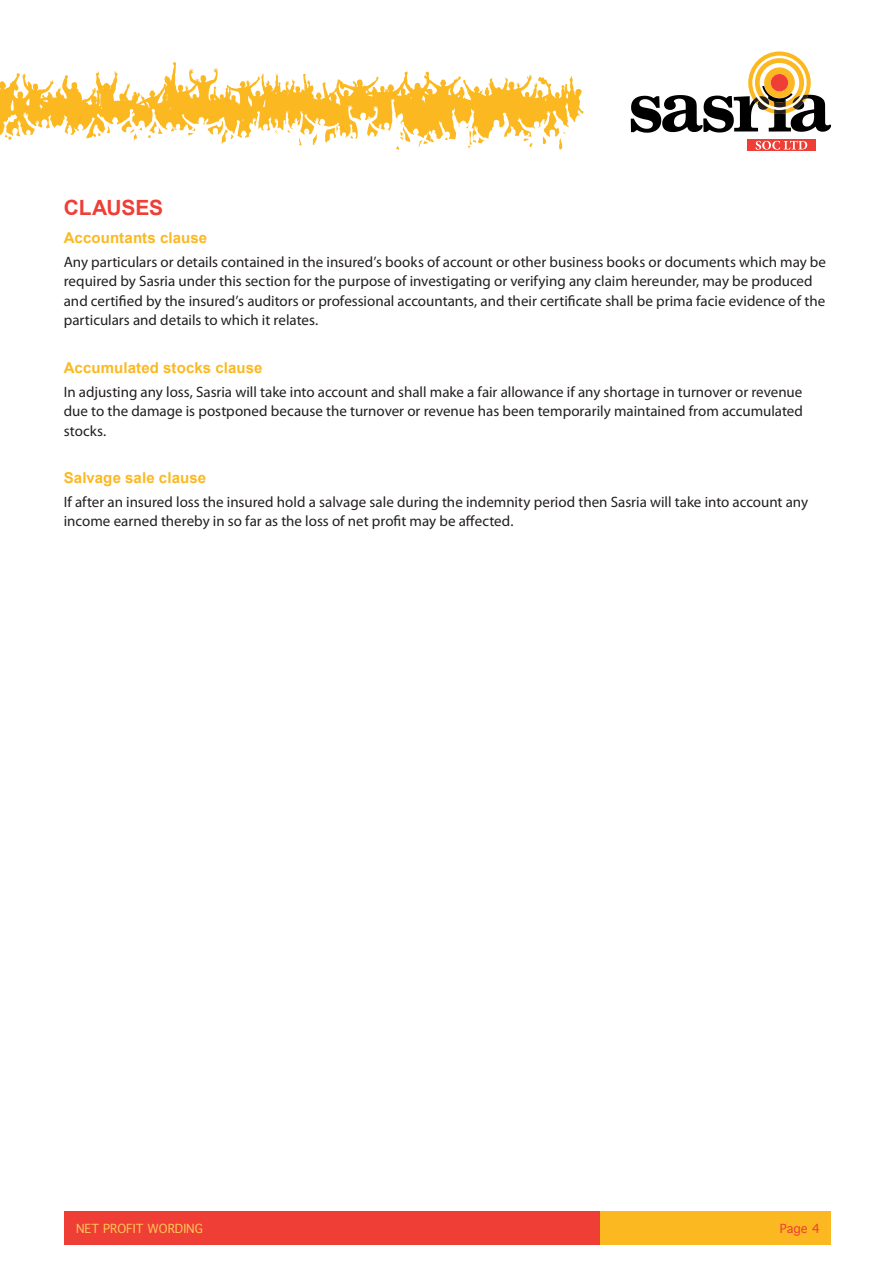
<style>
.page{position:relative;width:893px;height:1263px;background:#fff}
.page>*{position:absolute;margin:0;border:0;box-sizing:border-box;transform-origin:0 0}
.t1{font:700 21px "Arial";letter-spacing:-.01em;color:#ee3e35}
.t2{font:15px/19.5px "Myriad Pro";color:#231f20}
.t3{font:700 15px "Arial";letter-spacing:.01em;color:#fcb821}
.t4{font:12px "Geneva";color:#fec555}
.t5{font:12px "Geneva";color:#ee3e35}
</style>
<div class="page">
<div style="left:747px;top:139px;width:69px;height:12px;background:#ee3e35"></div>
<svg style="left:756px;top:141px;width:51px;height:9px"></svg>
<svg style="left:631px;top:51px;width:200px;height:82px"></svg>
<div style="left:771px;top:74px;width:17px;height:18px;background:#ee3e35;border-radius:50%"></div>
<div style="left:584px;top:1211px;width:246px;height:33px;background:#fcb821"></div>
<div style="left:65px;top:1211px;width:535px;height:33px;background:#ee3e35"></div>
<svg style="left:467px;top:142px;width:16px;height:7px"></svg>
<svg style="left:0;top:62px;width:559px;height:80px"></svg>
<svg style="left:350px;top:135px;width:3px;height:4px"></svg>
<svg style="left:367px;top:123px;width:11px;height:14px"></svg>
<svg style="left:419px;top:139px;width:15px;height:8px"></svg>
<svg style="left:396px;top:126px;width:15px;height:24px"></svg>
<svg style="left:444px;top:137px;width:4px;height:3px"></svg>
<svg style="left:559px;top:76px;width:25px;height:74px"></svg>
<h1 class="t1" style="left:64px;top:194px;width:101px">CLAUSES</h1>
<p class="t3" style="left:64px;top:228px;width:145px">Accountants clause</p>
<p class="t2" style="left:64px;top:252px;width:764px">Any particulars or details contained in the insured’s books of account or other business books or documents which may be required by Sasria under this section for the purpose of investigating or verifying any claim hereunder, may be produced and certified by the insured’s auditors or professional accountants, and their certificate shall be prima facie evidence of the particulars and details to which it relates.</p>
<p class="t3" style="left:64px;top:358px;width:200px">Accumulated stocks clause</p>
<p class="t2" style="left:64px;top:382px;width:741px;text-align:justify">In adjusting any loss, Sasria will take into account and shall make a fair allowance if any shortage in turnover or revenue due to the damage is postponed because the turnover or revenue has been temporarily maintained from accumulated stocks.</p>
<p class="t3" style="left:64px;top:468px;width:144px">Salvage sale clause</p>
<p class="t2" style="left:64px;top:492px;width:746px">If after an insured loss the insured hold a salvage sale during the indemnity period then Sasria will take into account any income earned thereby in so far as the loss of net profit may be affected.</p>
<p class="t4" style="left:76px;top:1221px;width:128px">NET PROFIT WORDING</p>
<p class="t5" style="left:780px;top:1221px;width:41px">Page 4</p>
</div>
